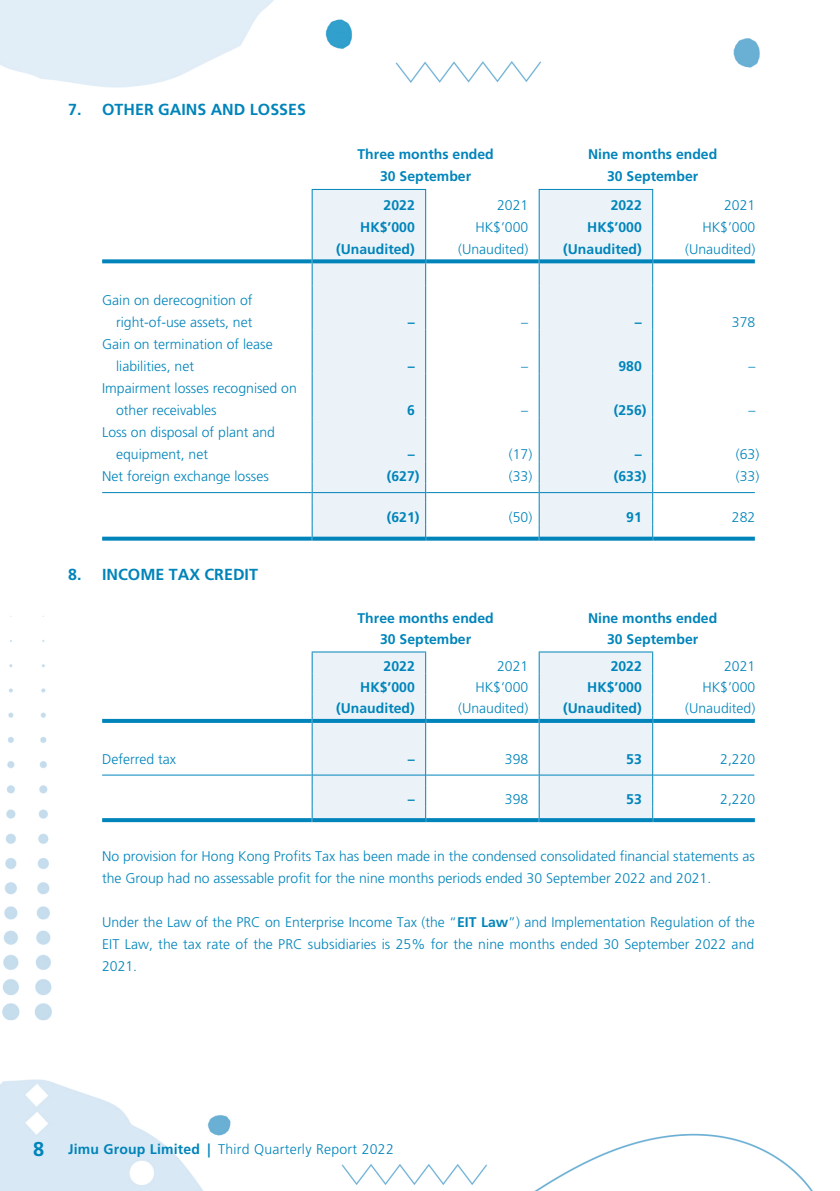
<style>
.page{position:relative;width:840px;height:1191px;background:#fff}
.page>*{position:absolute;margin:0;border:0;box-sizing:border-box;transform-origin:0 0}
.t1{font:700 16px "Frutiger LT Std";color:#0084ba}
.t2{font:300 14px/22px "Frutiger LT Std";color:#0084ba}
.t3{font:700 14px/22px "Frutiger LT Std";color:#0084ba;text-align:center}
.t4{font:300 14px "Frutiger LT Std";letter-spacing:.02em;color:#0084ba}
.s1{font-weight:700}
.s2{font-weight:700;font-size:20px}
</style>
<div class="page">
<img style="left:0;top:0;width:813px;height:1191px">
<svg style="left:312px;top:189px;width:339px;height:347px;fill:#ebf3f9"></svg>
<hr style="left:311px;top:189px;width:115px;height:1px;background:#0084ba">
<svg style="left:311px;top:190px;width:1px;height:95px"></svg>
<svg style="left:425px;top:190px;width:1px;height:95px"></svg>
<hr style="left:311px;top:285px;width:1px;height:44px;background:#0084ba">
<hr style="left:425px;top:285px;width:1px;height:44px;background:#0084ba">
<hr style="left:311px;top:329px;width:1px;height:44px;background:#0084ba">
<hr style="left:425px;top:329px;width:1px;height:44px;background:#0084ba">
<hr style="left:311px;top:373px;width:1px;height:44px;background:#0084ba">
<hr style="left:425px;top:373px;width:1px;height:44px;background:#0084ba">
<hr style="left:311px;top:417px;width:1px;height:44px;background:#0084ba">
<hr style="left:425px;top:417px;width:1px;height:44px;background:#0084ba">
<svg style="left:311px;top:461px;width:1px;height:79px"></svg>
<svg style="left:425px;top:461px;width:1px;height:79px"></svg>
<hr style="left:538px;top:189px;width:114px;height:1px;background:#0084ba">
<svg style="left:538px;top:190px;width:1px;height:95px"></svg>
<svg style="left:651px;top:190px;width:1px;height:95px"></svg>
<hr style="left:538px;top:285px;width:1px;height:44px;background:#0084ba">
<hr style="left:651px;top:285px;width:1px;height:44px;background:#0084ba">
<hr style="left:538px;top:329px;width:1px;height:44px;background:#0084ba">
<hr style="left:651px;top:329px;width:1px;height:44px;background:#0084ba">
<hr style="left:538px;top:373px;width:1px;height:44px;background:#0084ba">
<hr style="left:651px;top:373px;width:1px;height:44px;background:#0084ba">
<hr style="left:538px;top:417px;width:1px;height:44px;background:#0084ba">
<hr style="left:651px;top:417px;width:1px;height:44px;background:#0084ba">
<svg style="left:538px;top:461px;width:1px;height:79px"></svg>
<svg style="left:651px;top:461px;width:1px;height:79px"></svg>
<svg style="left:102px;top:259px;width:209px;height:4px"></svg>
<svg style="left:312px;top:259px;width:113px;height:4px"></svg>
<svg style="left:426px;top:259px;width:112px;height:4px"></svg>
<svg style="left:539px;top:259px;width:112px;height:4px"></svg>
<svg style="left:652px;top:259px;width:102px;height:4px"></svg>
<hr style="left:102px;top:492px;width:209px;height:1px;background:#0084ba">
<hr style="left:312px;top:492px;width:113px;height:1px;background:#0084ba">
<hr style="left:426px;top:492px;width:112px;height:1px;background:#0084ba">
<hr style="left:539px;top:492px;width:112px;height:1px;background:#0084ba">
<hr style="left:652px;top:492px;width:102px;height:1px;background:#0084ba">
<svg style="left:102px;top:536px;width:209px;height:4px"></svg>
<svg style="left:312px;top:536px;width:113px;height:4px"></svg>
<svg style="left:426px;top:536px;width:112px;height:4px"></svg>
<svg style="left:539px;top:536px;width:112px;height:4px"></svg>
<svg style="left:652px;top:536px;width:102px;height:4px"></svg>
<svg style="left:312px;top:652px;width:339px;height:166px;fill:#ebf3f9"></svg>
<hr style="left:311px;top:651px;width:115px;height:1px;background:#0084ba">
<hr style="left:538px;top:651px;width:114px;height:1px;background:#0084ba">
<svg style="left:311px;top:652px;width:1px;height:170px"></svg>
<svg style="left:425px;top:652px;width:1px;height:170px"></svg>
<svg style="left:538px;top:652px;width:1px;height:170px"></svg>
<svg style="left:651px;top:652px;width:1px;height:170px"></svg>
<svg style="left:102px;top:719px;width:209px;height:4px"></svg>
<svg style="left:312px;top:719px;width:113px;height:4px"></svg>
<svg style="left:426px;top:719px;width:112px;height:4px"></svg>
<svg style="left:539px;top:719px;width:112px;height:4px"></svg>
<svg style="left:652px;top:719px;width:102px;height:4px"></svg>
<hr style="left:102px;top:774px;width:209px;height:1px;background:#0084ba">
<hr style="left:312px;top:774px;width:113px;height:1px;background:#0084ba">
<hr style="left:426px;top:774px;width:112px;height:1px;background:#0084ba">
<hr style="left:539px;top:774px;width:112px;height:1px;background:#0084ba">
<hr style="left:652px;top:774px;width:102px;height:1px;background:#0084ba">
<svg style="left:102px;top:818px;width:209px;height:4px"></svg>
<svg style="left:312px;top:818px;width:113px;height:4px"></svg>
<svg style="left:426px;top:818px;width:112px;height:4px"></svg>
<svg style="left:539px;top:818px;width:112px;height:4px"></svg>
<svg style="left:652px;top:818px;width:102px;height:4px"></svg>
<p class="t1" style="left:68px;top:100px;width:239px">7. OTHER GAINS AND LOSSES</p>
<p class="t2" style="left:102px;top:289px;width:152px;text-align:right">Gain on derecognition of right-of-use assets, net</p>
<p class="t2" style="left:116px;top:333px;width:158px;text-indent:-14px">Gain on termination of lease liabilities, net</p>
<p class="t2" style="left:116px;top:377px;width:182px;text-indent:-14px">Impairment losses recognised on other receivables</p>
<p class="t2" style="left:116px;top:421px;width:160px;text-indent:-14px">Loss on disposal of plant and equipment, net</p>
<p class="t3" style="left:357px;top:144px;width:138px">Three months ended<br>30 September</p>
<p class="t3" style="left:587px;top:144px;width:131px">Nine months ended<br>30 September</p>
<p class="t3" style="left:383px;top:194px;width:33px">2022</p>
<p class="t2" style="left:497px;top:194px;width:33px">2021</p>
<p class="t3" style="left:610px;top:194px;width:33px">2022</p>
<p class="t2" style="left:723px;top:194px;width:33px">2021</p>
<p class="t3" style="left:360px;top:216px;width:56px">HK$’000</p>
<p class="t2" style="left:475px;top:216px;width:54px">HK$’000</p>
<p class="t3" style="left:587px;top:216px;width:56px">HK$’000</p>
<p class="t2" style="left:702px;top:216px;width:54px">HK$’000</p>
<p class="t3" style="left:336px;top:238px;width:80px">(Unaudited)</p>
<p class="t2" style="left:458px;top:238px;width:72px">(Unaudited)</p>
<p class="t3" style="left:563px;top:238px;width:80px">(Unaudited)</p>
<p class="t2" style="left:684px;top:238px;width:72px">(Unaudited)</p>
<p class="t3" style="left:407px;top:311px;width:8px">–</p>
<p class="t2" style="left:521px;top:311px;width:8px">–</p>
<p class="t3" style="left:634px;top:311px;width:8px">–</p>
<p class="t2" style="left:731px;top:311px;width:25px">378</p>
<p class="t3" style="left:407px;top:355px;width:8px">–</p>
<p class="t2" style="left:521px;top:355px;width:8px">–</p>
<p class="t3" style="left:618px;top:355px;width:25px">980</p>
<p class="t2" style="left:748px;top:355px;width:8px">–</p>
<p class="t3" style="left:407px;top:399px;width:9px">6</p>
<p class="t2" style="left:521px;top:399px;width:8px">–</p>
<p class="t3" style="left:613px;top:399px;width:34px">(256)</p>
<p class="t2" style="left:748px;top:399px;width:8px">–</p>
<p class="t3" style="left:407px;top:443px;width:8px">–</p>
<p class="t2" style="left:508px;top:443px;width:25px">(17)</p>
<p class="t3" style="left:634px;top:443px;width:8px">–</p>
<p class="t2" style="left:735px;top:443px;width:25px">(63)</p>
<p class="t2" style="left:102px;top:465px;width:168px">Net foreign exchange losses</p>
<p class="t3" style="left:386px;top:465px;width:34px">(627)</p>
<p class="t2" style="left:508px;top:465px;width:25px">(33)</p>
<p class="t3" style="left:613px;top:465px;width:34px">(633)</p>
<p class="t2" style="left:735px;top:465px;width:25px">(33)</p>
<p class="t3" style="left:386px;top:506px;width:34px">(621)</p>
<p class="t2" style="left:508px;top:507px;width:25px">(50)</p>
<p class="t3" style="left:626px;top:506px;width:17px">91</p>
<p class="t2" style="left:731px;top:507px;width:25px">282</p>
<p class="t1" style="left:68px;top:565px;width:191px">8. INCOME TAX CREDIT</p>
<p class="t3" style="left:357px;top:607px;width:138px;line-height:21px">Three months ended<br>30 September</p>
<p class="t3" style="left:587px;top:607px;width:131px;line-height:21px">Nine months ended<br>30 September</p>
<p class="t3" style="left:383px;top:655px;width:33px">2022</p>
<p class="t2" style="left:497px;top:655px;width:33px">2021</p>
<p class="t3" style="left:610px;top:655px;width:33px">2022</p>
<p class="t2" style="left:723px;top:655px;width:33px">2021</p>
<p class="t3" style="left:360px;top:676px;width:56px">HK$’000</p>
<p class="t2" style="left:475px;top:676px;width:54px">HK$’000</p>
<p class="t3" style="left:587px;top:676px;width:56px">HK$’000</p>
<p class="t2" style="left:702px;top:676px;width:54px">HK$’000</p>
<p class="t3" style="left:336px;top:697px;width:80px">(Unaudited)</p>
<p class="t2" style="left:458px;top:697px;width:72px">(Unaudited)</p>
<p class="t3" style="left:563px;top:697px;width:80px">(Unaudited)</p>
<p class="t2" style="left:684px;top:697px;width:72px">(Unaudited)</p>
<p class="t2" style="left:102px;top:748px;width:75px">Deferred tax</p>
<p class="t3" style="left:407px;top:747px;width:8px">–</p>
<p class="t2" style="left:504px;top:748px;width:25px">398</p>
<p class="t3" style="left:626px;top:747px;width:17px">53</p>
<p class="t2" style="left:719px;top:748px;width:37px">2,220</p>
<p class="t3" style="left:407px;top:788px;width:8px">–</p>
<p class="t2" style="left:504px;top:788px;width:25px">398</p>
<p class="t3" style="left:626px;top:788px;width:17px">53</p>
<p class="t2" style="left:719px;top:788px;width:37px">2,220</p>
<p class="t2" style="left:102px;top:845px;width:654px">No provision for Hong Kong Profits Tax has been made in the condensed consolidated financial statements as the Group had no assessable profit for the nine months periods ended 30 September 2022 and 2021.</p>
<p class="t2" style="left:102px;top:911px;width:653px;text-align:justify">Under the Law of the PRC on Enterprise Income Tax (the “<span class="s1">EIT Law</span>”) and Implementation Regulation of the EIT Law, the tax rate of the PRC subsidiaries is 25% for the nine months ended 30 September 2022 and 2021.</p>
<p class="t4" style="left:33px;top:1141px;width:362px"><span class="s2">8</span> <span class="s1">Jimu Group Limited |</span> Third Quarterly Report 2022</p>
</div>
